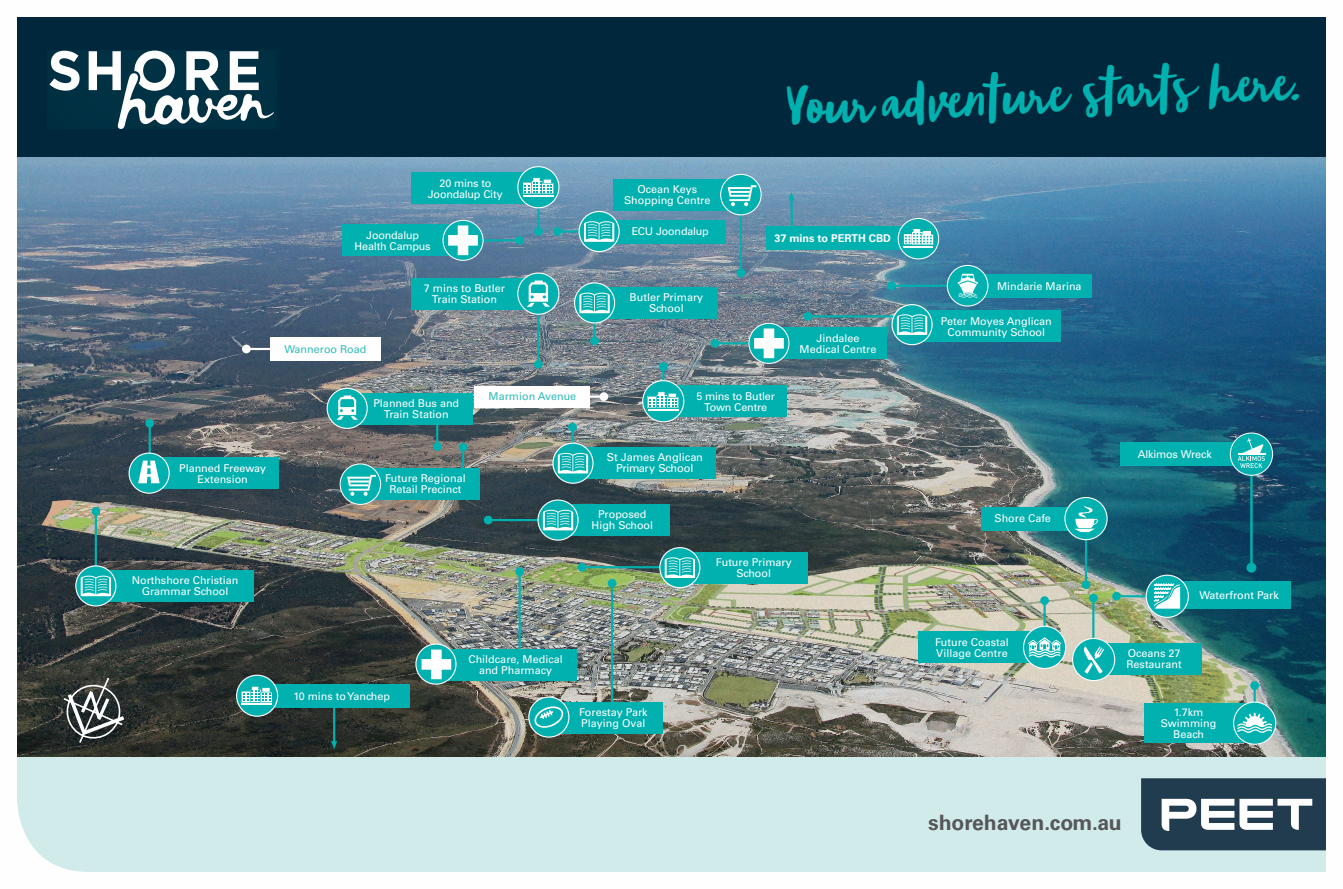
<style>
.page{position:relative;width:1343px;height:889px;background:#fff}
.page>*{position:absolute;margin:0;border:0;box-sizing:border-box;transform-origin:0 0}
.t1{font:45.32px "Blog Script";color:#00b2b0}
.t2{font:700 21.2px "Univers LT Std";color:#57585a}
.t3{font:11px/11px "Univers LT Std";color:#fff;text-align:center}
.t4{font:10.8px/11px "Univers LT Std";color:#fff;text-align:center}
.t5{font:10.8px/11px "Univers LT Std";letter-spacing:-.02em;color:#fff;text-align:center}
.t6{font:10.8px "Univers LT Std";color:#31bebc}
.t7{font:10.8px "Univers LT Std";letter-spacing:-.025em;color:#fff}
.t8{font:700 10.8px "Univers LT Std";color:#fff}
</style>
<div class="page">
<img style="left:17px;top:17px;width:1309px;height:855px">
<h1 class="t1" style="left:782px;top:82px;width:520px;rotate:-3deg">Your adventure starts here.</h1>
<p class="t4" style="left:179px;top:462px;width:89px">Planned Freeway<br>Extension</p>
<p class="t4" style="left:132px;top:575px;width:108px">Northshore Christian<br>Grammar School</p>
<p class="t5" style="left:428px;top:177px;width:77px">20 mins to<br>Joondalup City</p>
<p class="t4" style="left:624px;top:184px;width:88px">Ocean Keys<br>Shopping Centre</p>
<p class="t7" style="left:366px;top:228px;width:54px">Joondalup</p>
<p class="t7" style="left:631px;top:225px;width:79px">ECU Joondalup</p>
<p class="t4" style="left:355px;top:240px;width:77px">Health Campus</p>
<p class="t6" style="left:284px;top:343px;width:84px">Wanneroo Road</p>
<p class="t4" style="left:424px;top:283px;width:83px">7 mins to Butler<br>Train Station</p>
<p class="t4" style="left:629px;top:292px;width:75px">Butler Primary<br>School</p>
<p class="t8" style="left:774px;top:232px;width:118px">37 mins to PERTH CBD</p>
<p class="t4" style="left:799px;top:332px;width:78px">Jindalee<br>Medical Centre</p>
<p class="t4" style="left:373px;top:398px;width:87px">Planned Bus and<br>Train Station</p>
<p class="t4" style="left:385px;top:473px;width:82px">Future Regional<br>Retail Precinct</p>
<p class="t6" style="left:488px;top:390px;width:89px">Marmion Avenue</p>
<p class="t5" style="left:696px;top:390px;width:80px">5 mins to Butler<br>Town Centre</p>
<p class="t3" style="left:606px;top:451px;width:98px">St James Anglican<br>Primary School</p>
<p class="t4" style="left:591px;top:509px;width:63px">Proposed<br>High School</p>
<p class="t4" style="left:716px;top:557px;width:77px">Future Primary<br>School</p>
<p class="t4" style="left:997px;top:280px;width:86px">Mindarie Marina</p>
<p class="t4" style="left:941px;top:315px;width:112px">Peter Moyes Anglican<br>Community School</p>
<p class="t4" style="left:994px;top:513px;width:58px">Shore Cafe</p>
<p class="t4" style="left:1137px;top:449px;width:76px">Alkimos Wreck</p>
<p class="t4" style="left:1199px;top:590px;width:81px">Waterfront Park</p>
<p class="t4" style="left:293px;top:690px;width:98px">10 mins to Yanchep</p>
<p class="t4" style="left:935px;top:636px;width:75px;text-align:left">Future Coastal<br>Village Centre</p>
<p class="t4" style="left:468px;top:654px;width:96px">Childcare, Medical and Pharmacy</p>
<p class="t4" style="left:1126px;top:648px;width:56px;text-align:left">Oceans 27<br>Restaurant</p>
<p class="t4" style="left:579px;top:707px;width:70px;text-align:left">Forestay Park<br>Playing Oval</p>
<p class="t4" style="left:1160px;top:707px;width:57px">1.7km<br>Swimming<br>Beach</p>
<h2 class="t2" style="left:928px;top:810px;width:195px">shorehaven.com.au</h2>
</div>
